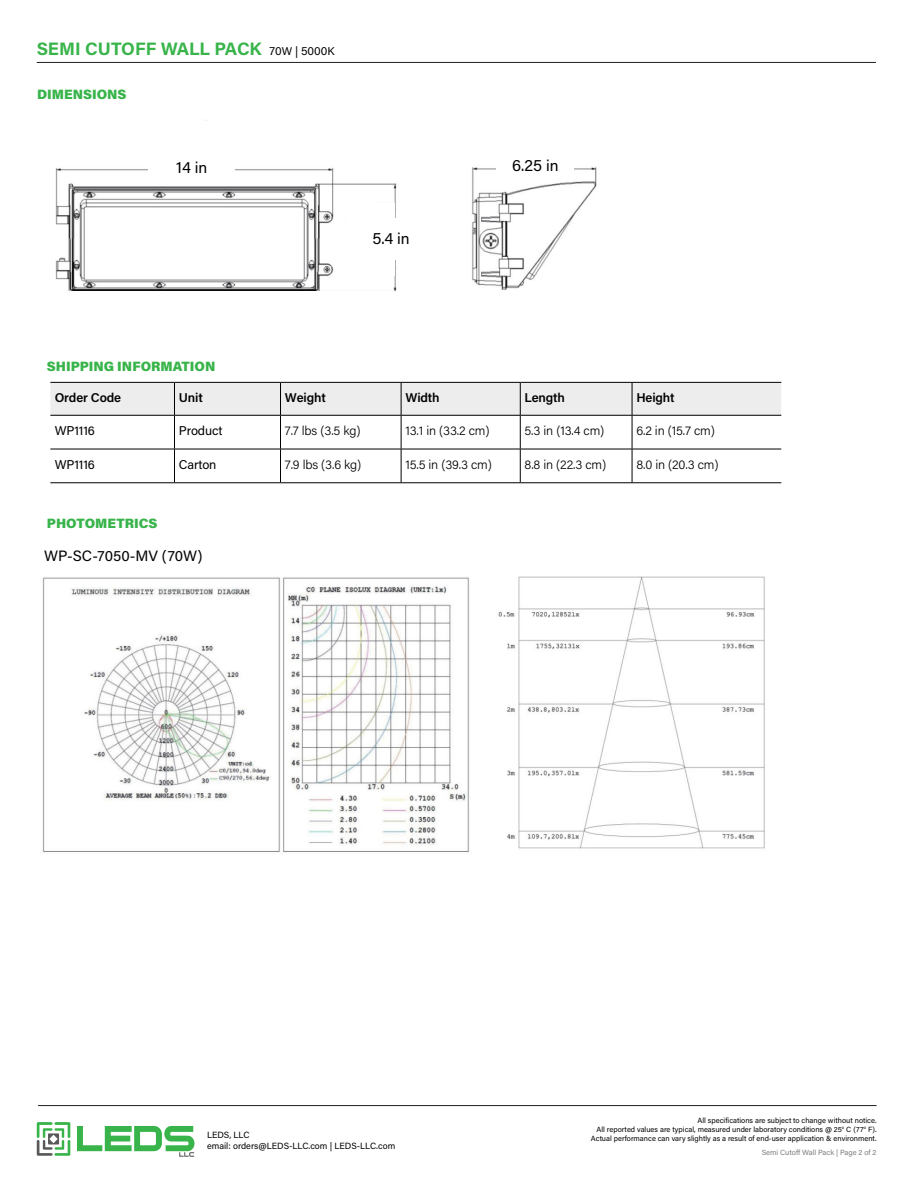
<style>
.page{position:relative;width:918px;height:1188px;background:#fff}
.page>*{position:absolute;margin:0;border:0;box-sizing:border-box;transform-origin:0 0}
.t1{font:700 18px "Acumin Pro";letter-spacing:-.005em;color:#38b44a}
.t2{font:15.6px "Acumin Pro";color:#000}
.t3{font:15px "Acumin Pro";color:#000}
.t4{font:900 13.5px "Acumin Pro";color:#38b44a}
.t5{font:300 12.75px "Acumin Pro";letter-spacing:-.01em;color:#000}
.t6{font:600 12.75px "Acumin Pro";letter-spacing:-.01em;color:#000}
.t7{font:12.75px "Acumin Pro";letter-spacing:-.01em;color:#000}
.t8{font:9px/10.8px "Acumin Pro";color:#000}
.t9{font:7.5px/9px "Acumin Pro";color:#000;text-align:right}
.t10{font:7.5px "Acumin Pro";color:#7b7c7f}
.s1{font-weight:400;font-size:11.25px;color:#000}
</style>
<div class="page">
<hr style="left:37px;top:62px;width:839px;height:1px;background:#1e1e1e">
<hr style="left:38px;top:1105px;width:839px;height:1px;background:#1e1e1e">
<svg style="left:37px;top:1122px;width:33px;height:34px"></svg>
<svg style="left:77px;top:1126px;width:118px;height:31px"></svg>
<div style="left:50px;top:383px;width:731px;height:32px;background:#ededee"></div>
<hr style="left:50px;top:382px;width:124px;height:1px;background:#000">
<hr style="left:174px;top:382px;width:107px;height:1px;background:#000">
<hr style="left:174px;top:383px;width:1px;height:32px;background:#000">
<hr style="left:281px;top:382px;width:120px;height:1px;background:#000">
<hr style="left:280px;top:383px;width:1px;height:32px;background:#000">
<hr style="left:401px;top:382px;width:119px;height:1px;background:#000">
<hr style="left:401px;top:383px;width:1px;height:32px;background:#000">
<hr style="left:520px;top:382px;width:112px;height:1px;background:#000">
<hr style="left:520px;top:383px;width:1px;height:32px;background:#000">
<hr style="left:632px;top:382px;width:149px;height:1px;background:#000">
<hr style="left:632px;top:383px;width:1px;height:32px;background:#000">
<hr style="left:50px;top:415px;width:124px;height:1px;background:#000">
<hr style="left:174px;top:415px;width:107px;height:1px;background:#000">
<hr style="left:174px;top:416px;width:1px;height:33px;background:#000">
<hr style="left:281px;top:415px;width:120px;height:1px;background:#000">
<hr style="left:280px;top:416px;width:1px;height:33px;background:#000">
<hr style="left:401px;top:415px;width:119px;height:1px;background:#000">
<hr style="left:401px;top:416px;width:1px;height:33px;background:#000">
<hr style="left:520px;top:415px;width:112px;height:1px;background:#000">
<hr style="left:520px;top:416px;width:1px;height:33px;background:#000">
<hr style="left:632px;top:415px;width:149px;height:1px;background:#000">
<hr style="left:632px;top:416px;width:1px;height:33px;background:#000">
<hr style="left:50px;top:449px;width:124px;height:1px;background:#000">
<hr style="left:174px;top:449px;width:107px;height:1px;background:#000">
<hr style="left:174px;top:449px;width:1px;height:33px;background:#000">
<hr style="left:281px;top:449px;width:120px;height:1px;background:#000">
<hr style="left:280px;top:449px;width:1px;height:33px;background:#000">
<hr style="left:401px;top:449px;width:119px;height:1px;background:#000">
<hr style="left:401px;top:449px;width:1px;height:33px;background:#000">
<hr style="left:520px;top:449px;width:112px;height:1px;background:#000">
<hr style="left:520px;top:449px;width:1px;height:33px;background:#000">
<hr style="left:632px;top:449px;width:149px;height:1px;background:#000">
<hr style="left:632px;top:449px;width:1px;height:33px;background:#000">
<hr style="left:50px;top:482px;width:124px;height:1px;background:#000">
<hr style="left:174px;top:482px;width:107px;height:1px;background:#000">
<hr style="left:281px;top:482px;width:120px;height:1px;background:#000">
<hr style="left:401px;top:482px;width:119px;height:1px;background:#000">
<hr style="left:520px;top:482px;width:112px;height:1px;background:#000">
<hr style="left:632px;top:482px;width:149px;height:1px;background:#000">
<img style="left:42px;top:576px;width:723px;height:276px">
<img style="left:55px;top:120px;width:542px;height:171px">
<div style="left:346px;top:203px;width:48px;height:73px;background:#fff"></div>
<div style="left:497px;top:119px;width:77px;height:56px;background:#fff"></div>
<div style="left:348px;top:219px;width:87px;height:41px;background:#fff"></div>
<div style="left:148px;top:121px;width:87px;height:62px;background:#fff"></div>
<h1 class="t1" style="left:37px;top:36px;width:299px">SEMI CUTOFF WALL PACK <span class="s1">70W | 5000K</span></h1>
<h3 class="t4" style="left:37px;top:85px;width:91px">DIMENSIONS</h3>
<h2 class="t2" style="left:176px;top:157px;width:33px">14 in</h2>
<h3 class="t4" style="left:47px;top:356px;width:170px">SHIPPING INFORMATION</h3>
<h2 class="t2" style="left:372px;top:228px;width:39px">5.4 in</h2>
<h2 class="t2" style="left:512px;top:155px;width:48px">6.25 in</h2>
<h3 class="t6" style="left:55px;top:389px;width:68px">Order Code</h3>
<h3 class="t6" style="left:179px;top:389px;width:26px">Unit</h3>
<h3 class="t6" style="left:285px;top:389px;width:43px">Weight</h3>
<h3 class="t6" style="left:405px;top:389px;width:36px">Width</h3>
<h3 class="t6" style="left:525px;top:389px;width:42px">Length</h3>
<h3 class="t6" style="left:636px;top:389px;width:40px">Height</h3>
<h3 class="t7" style="left:55px;top:422px;width:42px">WP1116</h3>
<h3 class="t7" style="left:179px;top:422px;width:45px">Product</h3>
<h3 class="t5" style="left:285px;top:422px;width:77px">7.7 lbs (3.5 kg)</h3>
<h3 class="t5" style="left:405px;top:422px;width:86px">13.1 in (33.2 cm)</h3>
<h3 class="t5" style="left:525px;top:422px;width:81px">5.3 in (13.4 cm)</h3>
<h3 class="t5" style="left:636px;top:422px;width:80px">6.2 in (15.7 cm)</h3>
<h3 class="t7" style="left:55px;top:456px;width:42px">WP1116</h3>
<h3 class="t7" style="left:179px;top:456px;width:39px">Carton</h3>
<h3 class="t5" style="left:285px;top:456px;width:78px">7.9 lbs (3.6 kg)</h3>
<h3 class="t5" style="left:405px;top:456px;width:88px">15.5 in (39.3 cm)</h3>
<h3 class="t5" style="left:525px;top:456px;width:83px">8.8 in (22.3 cm)</h3>
<h3 class="t5" style="left:636px;top:456px;width:84px">8.0 in (20.3 cm)</h3>
<h3 class="t4" style="left:47px;top:514px;width:112px">PHOTOMETRICS</h3>
<h3 class="t3" style="left:44px;top:546px;width:160px">WP-SC-7050-MV (70W)</h3>
<p class="t8" style="left:207px;top:1129px;width:190px">LEDS, LLC<br>email: orders@LEDS-LLC.com | LEDS-LLC.com</p>
<p class="t9" style="left:591px;top:1116px;width:287px">All specifications are subject to change without notice.<br>All reported values are typical, measured under laboratory conditions @ 25<sup>o</sup> C (77<sup>o</sup> F).<br>Actual performance can vary slightly as a result of end-user application &amp; environment.</p>
<p class="t10" style="left:762px;top:1147px;width:116px">Semi Cutoff Wall Pack | Page 2 of 2</p>
</div>
